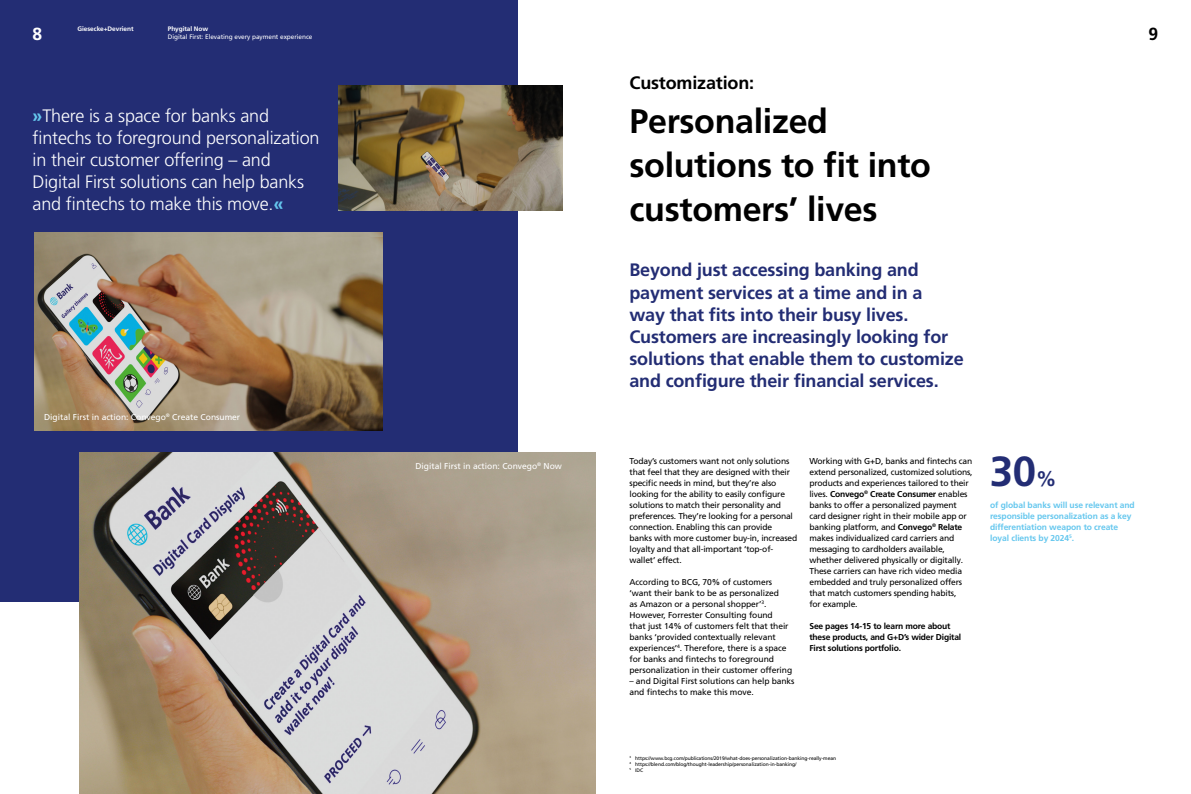
<style>
.page{position:relative;width:1191px;height:794px;background:#fff}
.page>*{position:absolute;margin:0;border:0;box-sizing:border-box;transform-origin:0 0}
.t1{font:700 42px "Frutiger LT Pro";color:#232d74}
.t2{font:700 34px/44px "Frutiger LT Pro";letter-spacing:-.01em;color:#000}
.t3{font:700 18px/22px "Frutiger LT Pro";letter-spacing:-.01em;color:#232d74}
.t4{font:300 18px/22px "Frutiger LT Pro";letter-spacing:-.01em;color:#fff}
.t5{font:700 18px "Frutiger LT Pro";letter-spacing:-.01em;color:#000}
.t6{font:700 17.5px "Frutiger LT Pro";color:#fff}
.t7{font:700 17.5px "Frutiger LT Pro";color:#000}
.t8{font:8.5px/11px "Frutiger LT Pro";letter-spacing:-.02em;color:#000}
.t9{font:700 8.5px/11px "Frutiger LT Pro";letter-spacing:-.01em;color:#65c7ee}
.t10{font:700 8.5px/11px "Frutiger LT Pro";letter-spacing:-.02em;color:#000}
.t11{font:8.5px "Frutiger LT Pro";color:#fff}
.t12{font:6.5px "Frutiger LT Pro";letter-spacing:-.01em;color:#fff}
.t13{font:700 6.5px "Frutiger LT Pro";letter-spacing:-.01em;color:#fff}
.t14{font:5px/6px "Frutiger LT Pro";letter-spacing:-.01em;color:#000}
.s1{font-weight:700;color:#65c7ee}
.s2{font-weight:700}
.s3{font-size:21px}
</style>
<div class="page">
<div style="left:0;top:0;width:518px;height:601px;background:#232d74"></div>
<img style="left:34px;top:232px;width:349px;height:6px">
<img style="left:79px;top:452px;width:516px;height:342px">
<img style="left:338px;top:86px;width:225px;height:124px">
<img style="left:34px;top:238px;width:349px;height:192px">
<p class="t13" style="left:78px;top:25px;width:57px">Giesecke+Devrient</p>
<p class="t13" style="left:168px;top:25px;width:42px">Phygital Now</p>
<p class="t12" style="left:168px;top:33px;width:146px">Digital First: Elevating every payment experience</p>
<h3 class="t6" style="left:33px;top:23px;width:11px">8</h3>
<h3 class="t7" style="left:1148px;top:23px;width:11px">9</h3>
<h3 class="t4" style="left:33px;top:105px;width:288px"><span class="s1">»</span>There is a space for banks and fintechs to foreground personalization in their customer offering – and Digital First solutions can help banks and fintechs to make this move.<span class="s1">«</span></h3>
<p class="t11" style="left:44px;top:412px;width:198px">Digital First in action: Convego<sup>®</sup> Create Consumer</p>
<p class="t11" style="left:415px;top:461px;width:148px">Digital First in action: Convego<sup>®</sup> Now</p>
<h3 class="t5" style="left:629px;top:72px;width:126px">Customization:</h3>
<h2 class="t2" style="left:629px;top:100px;width:303px">Personalized solutions to fit into customers’ lives</h2>
<h3 class="t3" style="left:629px;top:259px;width:336px">Beyond just accessing banking and payment services at a time and in a<br>way that fits into their busy lives.<br>Customers are increasingly looking for solutions that enable them to customize and configure their financial services.</h3>
<p class="t8" style="left:629px;top:455px;width:169px">Today’s customers want not only solutions that feel that they are designed with their specific needs in mind, but they’re also looking for the ability to easily configure solutions to match their personality and preferences. They’re looking for a personal connection. Enabling this can provide<br>banks with more customer buy-in, increased loyalty and that all-important ‘top-of&shy;wallet’ effect.</p>
<p class="t8" style="left:629px;top:576px;width:164px">According to BCG, 70% of customers ‘want their bank to be as personalized<br>as Amazon or a personal shopper’<sup>3</sup>.<br>However, Forrester Consulting found<br>that just 14% of customers felt that their banks ‘provided contextually relevant experiences’<sup>4</sup>. Therefore, there is a space for banks and fintechs to foreground personalization in their customer offering</p>
<p class="t8" style="left:629px;top:675px;width:166px">– and Digital First solutions can help banks and fintechs to make this move.</p>
<p class="t8" style="left:809px;top:455px;width:165px">Working with G+D, banks and fintechs can extend personalized, customized solutions, products and experiences tailored to their lives. <span class="s2">Convego</span><sup>®</sup> <span class="s2">Create Consumer</span> enables banks to offer a personalized payment card designer right in their mobile app or banking platform, and <span class="s2">Convego</span><sup>®</sup> <span class="s2">Relate </span>makes individualized card carriers and messaging to cardholders available, whether delivered physically or digitally.<br>These carriers can have rich video media embedded and truly personalized offers that match customers spending habits,<br>for example.</p>
<p class="t10" style="left:809px;top:620px;width:153px">See pages 14-15 to learn more about these products, and G+D’s wider Digital<br>First solutions portfolio.</p>
<h1 class="t1" style="left:989px;top:446px;width:68px">30<span class="s3">%</span></h1>
<p class="t9" style="left:990px;top:499px;width:146px">of global banks will use relevant and responsible personalization as a key differentiation weapon to create loyal clients by 2024<sup>5</sup>.</p>
<p class="t14" style="left:629px;top:755px;width:208px"><sup>3</sup> https://www.bcg.com/publications/2019/what-does-personalization-banking-really-mean<br><sup>4</sup> https://blend.com/blog/thought-leadership/personalization-in-banking/<br><sup>5</sup> IDC</p>
</div>
